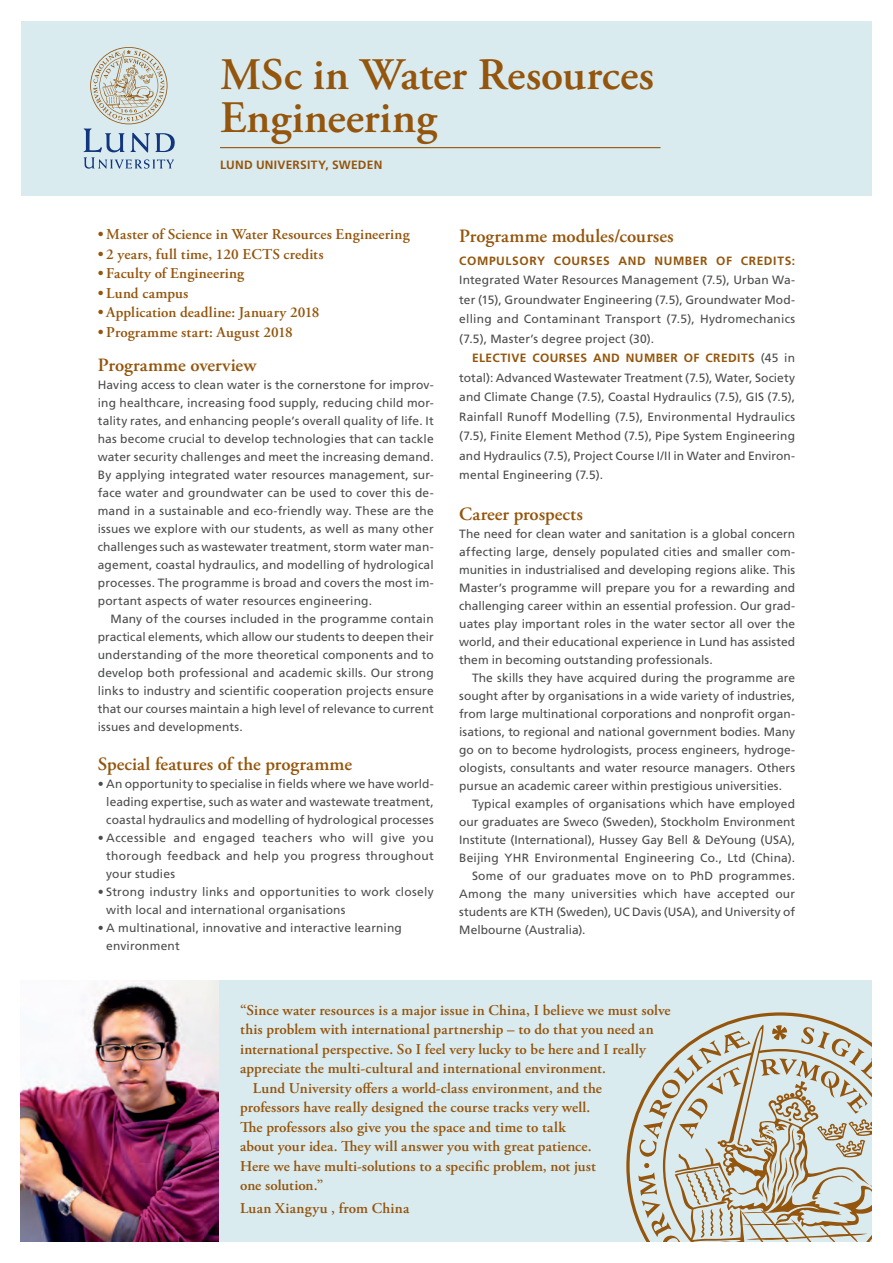
<style>
.page{position:relative;width:893px;height:1263px;background:#fff}
.page>*{position:absolute;margin:0;border:0;box-sizing:border-box;transform-origin:0 0}
.t1{font:600 45px/43.5px "Adobe Garamond Pro";color:#94550c}
.t2{font:600 18.75px "Adobe Garamond Pro";color:#94550c}
.t3{font:600 15px "Adobe Garamond Pro";letter-spacing:.005em;color:#94550c}
.t4{font:12px/18px "Frutiger LT Std";letter-spacing:.01em;color:#4b4c4d;text-align:justify}
.t5{font:700 12px "Frutiger LT Std";letter-spacing:.05em;color:#94550c}
.t6{font:700 12px "Frutiger LT Std";letter-spacing:.02em;color:#94550c}
.s1{font-weight:700;color:#94550c}
</style>
<div class="page">
<div style="left:21px;top:21px;width:851px;height:175px;background:#daebf0"></div>
<svg style="left:84px;top:47px;width:91px;height:122px"></svg>
<hr style="left:220px;top:147px;width:440px;height:1px;background:#94550c">
<div style="left:21px;top:980px;width:851px;height:262px;background:#daebf0"></div>
<svg style="left:626px;top:1012px;width:208px;height:213px"></svg>
<svg style="left:638px;top:1022px;width:234px;height:220px"></svg>
<img style="left:20px;top:980px;width:199px;height:261px">
<h1 class="t1" style="left:220px;top:53px;width:435px">MSc in Water Resources<br>Engineering</h1>
<p class="t6" style="left:220px;top:158px;width:164px">LUND UNIVERSITY, SWEDEN</p>
<p class="t3" style="left:98px;top:226px;width:313px">• Master of Science in Water Resources Engineering</p>
<p class="t3" style="left:98px;top:246px;width:227px">• 2 years, full time, 120 ECTS credits</p>
<p class="t3" style="left:98px;top:265px;width:148px">• Faculty of Engineering</p>
<p class="t3" style="left:98px;top:285px;width:92px">• Lund campus</p>
<p class="t3" style="left:98px;top:304px;width:223px">• Application deadline: January 2018</p>
<p class="t3" style="left:98px;top:324px;width:197px">• Programme start: August 2018</p>
<h2 class="t2" style="left:98px;top:354px;width:160px">Programme overview</h2>
<p class="t4" style="left:98px;top:376px;width:337px">Having access to clean water is the cornerstone for improv&shy;ing healthcare, increasing food supply, reducing child mor&shy;tality rates, and enhancing people’s overall quality of life. It has become crucial to develop technologies that can tackle water security challenges and meet the increasing demand.<br>By applying integrated water resources management, sur&shy;face water and groundwater can be used to cover this de&shy;mand in a sustainable and eco-friendly way. These are the issues we explore with our students, as well as many other challenges such as wastewater treatment, storm water man&shy;agement, coastal hydraulics, and modelling of hydrological processes. The programme is broad and covers the most im&shy;portant aspects of water resources engineering.</p>
<p class="t4" style="left:98px;top:610px;width:337px;text-indent:13px">Many of the courses included in the programme contain practical elements, which allow our students to deepen their understanding of the more theoretical components and to develop both professional and academic skills. Our strong links to industry and scientific cooperation projects ensure that our courses maintain a high level of relevance to current issues and developments.</p>
<h2 class="t2" style="left:98px;top:753px;width:256px">Special features of the programme</h2>
<p class="t4" style="left:106px;top:775px;width:329px;text-indent:-9px">• An opportunity to specialise in fields where we have world&shy;leading expertise, such as water and wastewate treatment, coastal hydraulics and modelling of hydrological processes</p>
<p class="t4" style="left:106px;top:829px;width:329px;text-indent:-9px">• Accessible and engaged teachers who will give you thorough feedback and help you progress throughout your studies</p>
<p class="t4" style="left:106px;top:883px;width:329px;text-indent:-9px">• Strong industry links and opportunities to work closely with local and international organisations</p>
<p class="t4" style="left:106px;top:919px;width:297px;text-indent:-9px">• A multinational, innovative and interactive learning environment</p>
<h2 class="t2" style="left:459px;top:225px;width:216px">Programme modules/courses</h2>
<p class="t5" style="left:459px;top:253px;width:337px">COMPULSORY COURSES AND NUMBER OF CREDITS:</p>
<p class="t4" style="left:459px;top:270px;width:337px;line-height:19.5px">Integrated Water Resources Management (7.5), Urban Wa&shy;ter (15), Groundwater Engineering (7.5), Groundwater Mod&shy;elling and Contaminant Transport (7.5), Hydromechanics (7.5), Master’s degree project (30).</p>
<p class="t4" style="left:459px;top:348px;width:337px;line-height:19.5px;text-indent:13px"><span class="s1">ELECTIVE COURSES AND NUMBER OF CREDITS</span> (45 in total): Advanced Wastewater Treatment (7.5), Water, Society and Climate Change (7.5), Coastal Hydraulics (7.5), GIS (7.5), Rainfall Runoff Modelling (7.5), Environmental Hydraulics (7.5), Finite Element Method (7.5), Pipe System Engineering and Hydraulics (7.5), Project Course I/II in Water and Environ&shy;mental Engineering (7.5).</p>
<h2 class="t2" style="left:459px;top:503px;width:125px">Career prospects</h2>
<p class="t4" style="left:459px;top:525px;width:337px">The need for clean water and sanitation is a global concern affecting large, densely populated cities and smaller com&shy;munities in industrialised and developing regions alike. This Master’s programme will prepare you for a rewarding and challenging career within an essential profession. Our grad&shy;uates play important roles in the water sector all over the world, and their educational experience in Lund has assisted them in becoming outstanding professionals.</p>
<p class="t4" style="left:459px;top:669px;width:337px;text-indent:13px">The skills they have acquired during the programme are sought after by organisations in a wide variety of industries, from large multinational corporations and nonprofit organ&shy;isations, to regional and national government bodies. Many go on to become hydrologists, process engineers, hydroge&shy;ologists, consultants and water resource managers. Others pursue an academic career within prestigious universities.</p>
<p class="t4" style="left:472px;top:795px;width:325px">Typical examples of organisations which have employed</p>
<p class="t4" style="left:459px;top:813px;width:337px">our graduates are Sweco (Sweden), Stockholm Environment</p>
<p class="t4" style="left:459px;top:831px;width:337px">Institute (International), Hussey Gay Bell &amp; DeYoung (USA),</p>
<p class="t4" style="left:459px;top:849px;width:337px">Beijing YHR Environmental Engineering Co., Ltd (China).</p>
<p class="t4" style="left:472px;top:867px;width:325px">Some of our graduates move on to PhD programmes.</p>
<p class="t4" style="left:459px;top:885px;width:337px">Among the many universities which have accepted our</p>
<p class="t4" style="left:459px;top:903px;width:337px">students are KTH (Sweden), UC Davis (USA), and University of</p>
<p class="t4" style="left:459px;top:921px;width:128px">Melbourne (Australia).</p>
<p class="t3" style="left:240px;top:1001px;width:432px">“Since water resources is a major issue in China, I believe we must solve</p>
<p class="t3" style="left:240px;top:1021px;width:415px">this problem with international partnership – to do that you need an</p>
<p class="t3" style="left:240px;top:1040px;width:407px">international perspective. So I feel very lucky to be here and I really</p>
<p class="t3" style="left:240px;top:1060px;width:367px">appreciate the multi-cultural and international environment.</p>
<p class="t3" style="left:253px;top:1079px;width:351px">Lund University offers a world-class environment, and the</p>
<p class="t3" style="left:240px;top:1099px;width:352px">professors have really designed the course tracks very well.</p>
<p class="t3" style="left:240px;top:1118px;width:327px">The professors also give you the space and time to talk</p>
<p class="t3" style="left:240px;top:1138px;width:353px">about your idea. They will answer you with great patience.</p>
<p class="t3" style="left:240px;top:1157px;width:357px">Here we have multi-solutions to a specific problem, not just</p>
<p class="t3" style="left:240px;top:1177px;width:85px">one solution.”</p>
<p class="t3" style="left:240px;top:1199px;width:171px">Luan Xiangyu , from China</p>
</div>
